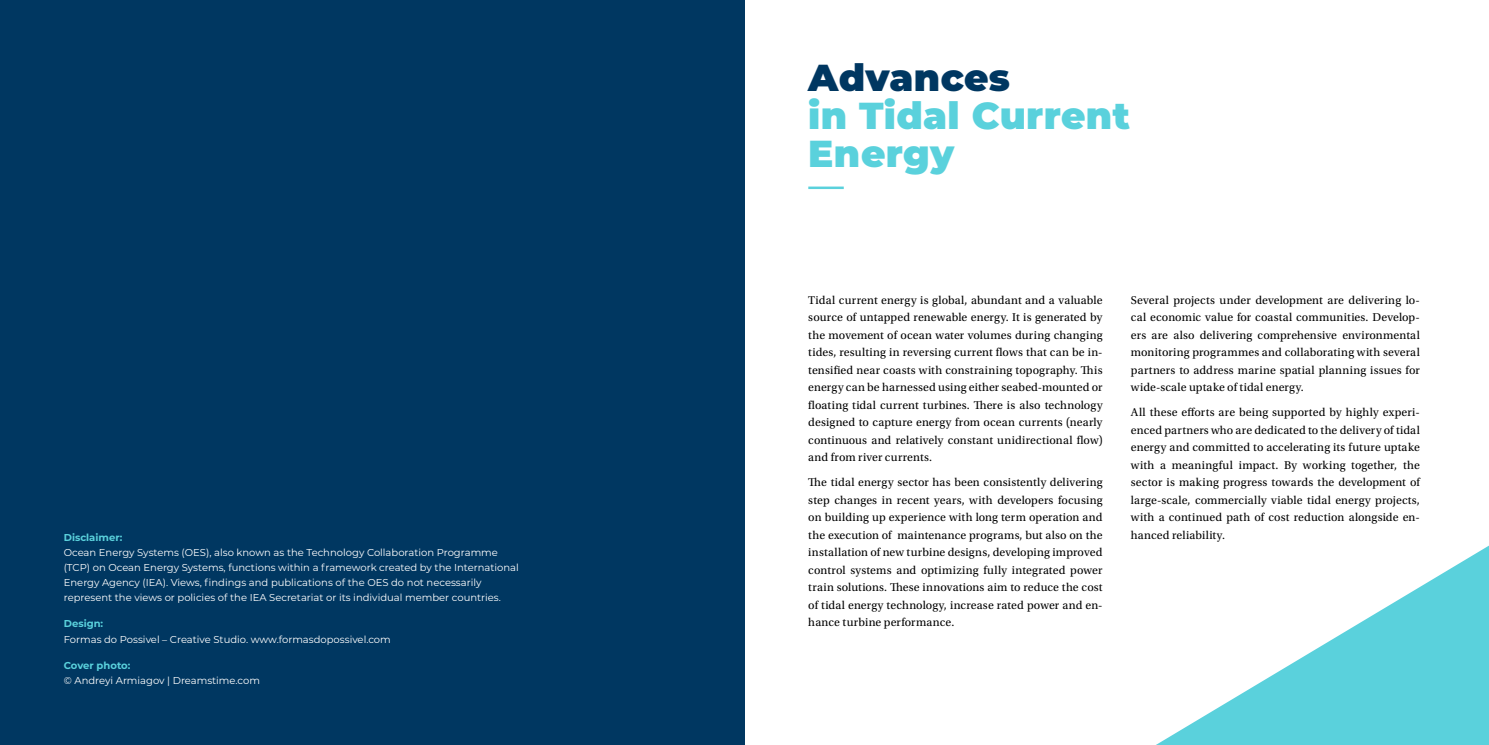
<style>
.page{position:relative;width:1489px;height:745px;background:#fff}
.page>*{position:absolute;margin:0;border:0;box-sizing:border-box;transform-origin:0 0}
.t1{font:900 37.5px/37.5px "Montserrat";letter-spacing:.01em;color:#5ad1dc}
.t2{font:900 37.5px "Montserrat";letter-spacing:.01em;color:#003761}
.t3{font:11.88px/17.5px "Utopia Std";letter-spacing:.01em;color:#000;text-align:justify}
.t4{font:10px/15px "Montserrat";color:#fff}
.t5{font:700 10px "Montserrat";color:#5ad1dc}
</style>
<div class="page">
<div style="left:0;top:0;width:744px;height:744px;background:#003761"></div>
<hr style="left:808px;top:186px;width:35px;height:3px;background:#5ad1dc">
<svg style="left:1157px;top:546px;width:331px;height:198px"></svg>
<p class="t5" style="left:64px;top:530px;width:60px">Disclaimer:</p>
<p class="t4" style="left:64px;top:544px;width:456px">Ocean Energy Systems (OES), also known as the Technology Collaboration Programme (TCP) on Ocean Energy Systems, functions within a framework created by the International Energy Agency (IEA). Views, findings and publications of the OES do not necessarily represent the views or policies of the IEA Secretariat or its individual member countries.</p>
<p class="t5" style="left:64px;top:615px;width:41px">Design:</p>
<p class="t4" style="left:64px;top:631px;width:328px">Formas do Possivel – Creative Studio. www.formasdopossivel.com</p>
<p class="t5" style="left:64px;top:657px;width:68px">Cover photo:</p>
<p class="t4" style="left:64px;top:671px;width:198px">© Andreyi Armiagov | Dreamstime.com</p>
<h1 class="t2" style="left:808px;top:50px;width:203px">Advances</h1>
<h1 class="t1" style="left:808px;top:94px;width:323px">in Tidal Current<br>Energy</h1>
<p class="t3" style="left:808px;top:291px;width:296px">Tidal current energy is global, abundant and a valuable source of untapped renewable energy. It is generated by the movement of ocean water volumes during changing tides, resulting in reversing current flows that can be in&shy;tensified near coasts with constraining topography. This energy can be harnessed using either seabed-mounted or floating tidal current turbines. There is also technology designed to capture energy from ocean currents (nearly continuous and relatively constant unidirectional flow) and from river currents.</p>
<p class="t3" style="left:808px;top:473px;width:296px">The tidal energy sector has been consistently delivering step changes in recent years, with developers focusing on building up experience with long term operation and the execution of maintenance programs, but also on the installation of new turbine designs, developing improved control systems and optimizing fully integrated power train solutions. These innovations aim to reduce the cost of tidal energy technology, increase rated power and en&shy;hance turbine performance.</p>
<p class="t3" style="left:1130px;top:291px;width:290px">Several projects under development are delivering lo&shy;cal economic value for coastal communities. Develop&shy;ers are also delivering comprehensive environmental monitoring programmes and collaborating with several partners to address marine spatial planning issues for wide-scale uptake of tidal energy.</p>
<p class="t3" style="left:1130px;top:403px;width:290px">All these efforts are being supported by highly experi&shy;enced partners who are dedicated to the delivery of tidal energy and committed to accelerating its future uptake with a meaningful impact. By working together, the sector is making progress towards the development of large-scale, commercially viable tidal energy projects, with a continued path of cost reduction alongside en&shy;hanced reliability.</p>
</div>
